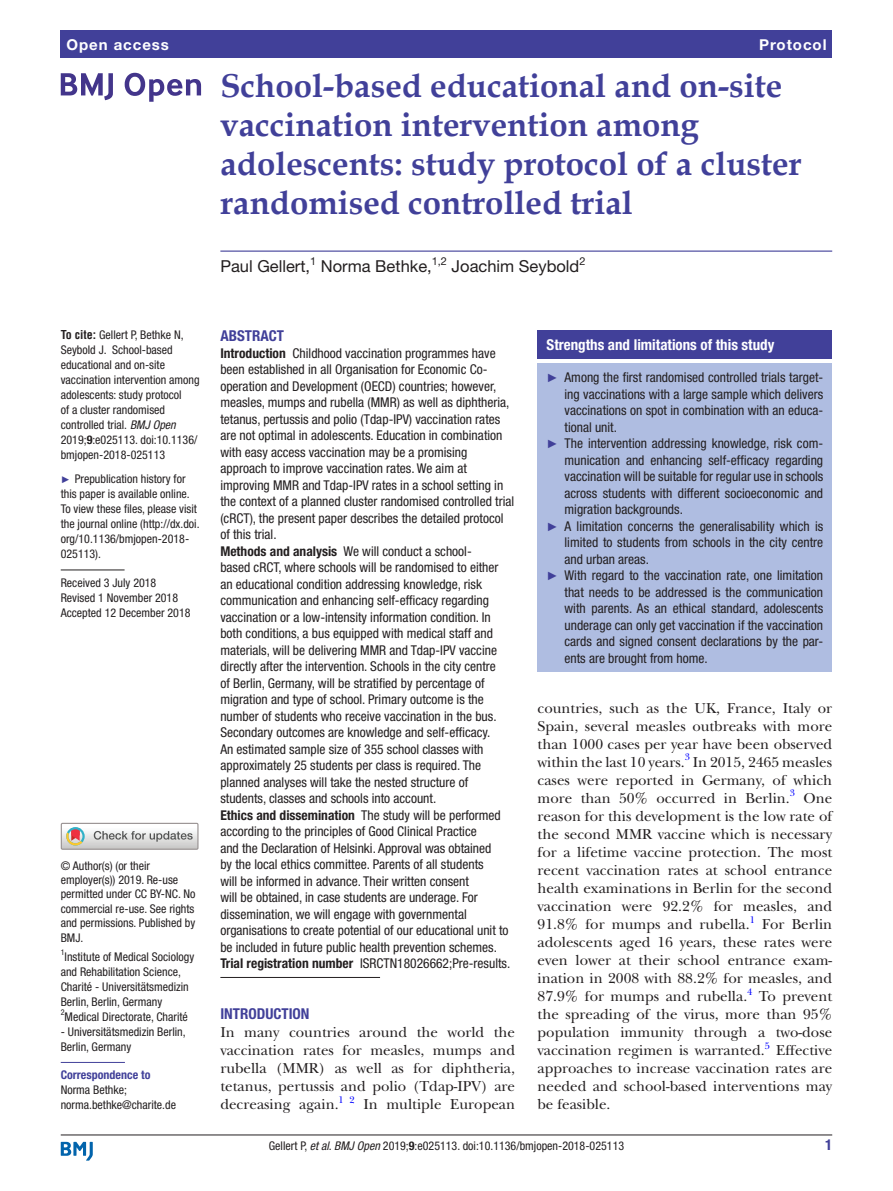
<style>
.page{position:relative;width:893px;height:1191px;background:#fff}
.page>*{position:absolute;margin:0;border:0;box-sizing:border-box;transform-origin:0 0}
.t1{font:700 33px/39px "Book Antiqua";color:#414099}
.t2{font:16.5px "Helvetica Neue LT Std";color:#231f20}
.t3{font:15px/18px "New Baskerville";color:#231f20;text-align:justify}
.t4{font:700 condensed 15px "Helvetica Neue LT Std";color:#fff}
.t5{font:700 condensed 15px "Helvetica Neue LT Std";color:#414099}
.t6{font:700 15px "Helvetica Neue LT Std";letter-spacing:.065em;color:#fff}
.t7{font:condensed 13.5px/16.5px "Helvetica Neue LT Std";color:#231f20}
.t8{font:condensed 12px/15px "Helvetica Neue LT Std";color:#231f20}
.t9{font:700 condensed 12px "Helvetica Neue LT Std";color:#414099}
.t10{font:10.95px "Helvetica Neue LT Std";color:#231f20}
.t11{font:9.9px "New Baskerville";color:#00f}
.t12{font:condensed 7.95px "Helvetica Neue LT Std";color:#231f20}
.s1{font-family:"Helvetica LT Std";font-weight:700}
.s2{font-style:italic}
.s3{font-weight:700}
.s4{font-family:"Arial";font-stretch:normal;font-size:9.75px;color:#414099}
.s5{font-family:"Arial";font-stretch:normal;font-size:12px;color:#414099}
</style>
<div class="page">
<hr style="left:61px;top:1134px;width:771px;height:1px;background:#231f20">
<svg style="left:61px;top:1141px;width:32px;height:19px"></svg>
<div style="left:61px;top:31px;width:771px;height:27px;background:#414099"></div>
<hr style="left:220px;top:250px;width:612px;height:2px;background:#414099">
<hr style="left:61px;top:569px;width:64px;height:1px;background:#231f20">
<hr style="left:61px;top:1062px;width:64px;height:1px;background:#414099">
<svg style="left:61px;top:73px;width:52px;height:27px"></svg>
<svg style="left:125px;top:73px;width:76px;height:29px"></svg>
<div style="left:61px;top:822px;width:138px;height:27px;border:1px solid #969090"></div>
<svg style="left:61px;top:823px;width:137px;height:26px"></svg>
<hr style="left:220px;top:977px;width:160px;height:1px;background:#231f20">
<div style="left:538px;top:331px;width:294px;height:28px;background:#414099"></div>
<div style="left:538px;top:363px;width:294px;height:308px;background:#afbde1"></div>
<p class="t6" style="left:66px;top:35px;width:104px">Open access</p>
<p class="t6" style="left:759px;top:35px;width:69px">Protocol</p>
<h1 class="t1" style="left:220px;top:66px;width:583px">School-based educational and on-site vaccination intervention among adolescents: study protocol of a cluster randomised controlled trial</h1>
<p class="t2" style="left:220px;top:257px;width:91px">Paul Gellert,</p>
<p class="t10" style="left:310px;top:254px;width:8px">1</p>
<p class="t2" style="left:321px;top:257px;width:112px">Norma Bethke,</p>
<p class="t10" style="left:432px;top:254px;width:17px">1,2</p>
<p class="t2" style="left:452px;top:257px;width:129px">Joachim Seybold</p>
<p class="t10" style="left:579px;top:254px;width:8px">2</p>
<p class="t8" style="left:61px;top:327px;width:140px"><span class="s1">To cite:</span> Gellert P, Bethke N,<br>Seybold J. School-based educational and on-site vaccination intervention among adolescents: study protocol<br>of a cluster randomised controlled trial. <span class="s2">BMJ Open<br></span>2019;<span class="s3">9</span>:e025113. doi:10.1136/ bmjopen-2018-025113</p>
<p class="t8" style="left:61px;top:471px;width:140px"><span class="s4">►</span> Prepublication history for this paper is available online.<br>To view these files, please visit the journal online (http://dx.doi. org/10.1136/bmjopen-2018-<br>025113).</p>
<p class="t8" style="left:61px;top:575px;width:131px">Received 3 July 2018<br>Revised 1 November 2018<br>Accepted 12 December 2018</p>
<p class="t8" style="left:61px;top:858px;width:136px;line-height:14.4px">© Author(s) (or their employer(s)) 2019. Re-use permitted under CC BY-NC. No commercial re-use. See rights and permissions. Published by<br>BMJ.</p>
<p class="t12" style="left:61px;top:948px;width:5px">1</p>
<p class="t8" style="left:61px;top:949px;width:135px;text-indent:4px">Institute of Medical Sociology and Rehabilitation Science,<br>Charité - Universitätsmedizin<br>Berlin, Berlin, Germany<br><sup>2</sup>Medical Directorate, Charité</p>
<p class="t8" style="left:61px;top:1024px;width:126px">- Universitätsmedizin Berlin,<br>Berlin, Germany</p>
<p class="t9" style="left:61px;top:1067px;width:91px">Correspondence to</p>
<p class="t8" style="left:61px;top:1082px;width:117px">Norma Bethke; norma.bethke@charite.de</p>
<p class="t5" style="left:220px;top:327px;width:65px">Abstract</p>
<p class="t7" style="left:220px;top:345px;width:295px"><span class="s3">Introduction</span> Childhood vaccination programmes have been established in all Organisation for Economic Co&shy;operation and Development (OECD) countries; however, measles, mumps and rubella (MMR) as well as diphtheria, tetanus, pertussis and polio (Tdap-IPV) vaccination rates are not optimal in adolescents. Education in combination with easy access vaccination may be a promising approach to improve vaccination rates. We aim at improving MMR and Tdap-IPV rates in a school setting in the context of a planned cluster randomised controlled trial (cRCT), the present paper describes the detailed protocol of this trial.<br><span class="s3">Methods and analysis</span> We will conduct a school-<br>based cRCT, where schools will be randomised to either<br>an educational condition addressing knowledge, risk communication and enhancing self-efficacy regarding vaccination or a low-intensity information condition. In both conditions, a bus equipped with medical staff and materials, will be delivering MMR and Tdap-IPV vaccine directly after the intervention. Schools in the city centre<br>of Berlin, Germany, will be stratified by percentage of migration and type of school. Primary outcome is the number of students who receive vaccination in the bus.<br>Secondary outcomes are knowledge and self-efficacy.<br>An estimated sample size of 355 school classes with approximately 25 students per class is required. The planned analyses will take the nested structure of students, classes and schools into account.<br><span class="s3">Ethics and dissemination</span> The study will be performed according to the principles of Good Clinical Practice<br>and the Declaration of Helsinki. Approval was obtained<br>by the local ethics committee. Parents of all students<br>will be informed in advance. Their written consent<br>will be obtained, in case students are underage. For dissemination, we will engage with governmental organisations to create potential of our educational unit to be included in future public health prevention schemes.<br><span class="s3">Trial registration number</span> ISRCTN18026662;Pre-results.</p>
<p class="t5" style="left:220px;top:1005px;width:91px">Introduction</p>
<p class="t3" style="left:220px;top:1023px;width:296px">In many countries around the world the vaccination rates for measles, mumps and rubella (MMR) as well as for diphtheria, tetanus, pertussis and polio (Tdap-IPV) are decreasing again.<sup>1</sup> <sup>2</sup></p>
<p class="t3" style="left:363px;top:1095px;width:153px">In multiple European</p>
<p class="t4" style="left:547px;top:336px;width:229px">Strengths and limitations of this study</p>
<p class="t7" style="left:547px;top:369px;width:278px"><span class="s5">►</span> Among the first randomised controlled trials target-</p>
<p class="t7" style="left:565px;top:385px;width:260px">ing vaccinations with a large sample which delivers</p>
<p class="t7" style="left:565px;top:402px;width:260px">vaccinations on spot in combination with an educa-</p>
<p class="t7" style="left:565px;top:418px;width:54px">tional unit.</p>
<p class="t7" style="left:547px;top:435px;width:278px"><span class="s5">►</span> The intervention addressing knowledge, risk com-</p>
<p class="t7" style="left:565px;top:451px;width:260px">munication and enhancing self-efficacy regarding</p>
<p class="t7" style="left:565px;top:468px;width:260px">vaccination will be suitable for regular use in schools</p>
<p class="t7" style="left:565px;top:484px;width:260px">across students with different socioeconomic and</p>
<p class="t7" style="left:565px;top:501px;width:120px">migration backgrounds.</p>
<p class="t7" style="left:547px;top:517px;width:278px"><span class="s5">►</span> A limitation concerns the generalisability which is</p>
<p class="t7" style="left:565px;top:534px;width:260px">limited to students from schools in the city centre</p>
<p class="t7" style="left:565px;top:550px;width:86px">and urban areas.</p>
<p class="t7" style="left:547px;top:567px;width:278px"><span class="s5">►</span> With regard to the vaccination rate, one limitation</p>
<p class="t7" style="left:565px;top:583px;width:260px">that needs to be addressed is the communication</p>
<p class="t7" style="left:565px;top:600px;width:260px">with parents. As an ethical standard, adolescents</p>
<p class="t7" style="left:565px;top:616px;width:260px">underage can only get vaccination if the vaccination</p>
<p class="t7" style="left:565px;top:633px;width:260px">cards and signed consent declarations by the par-</p>
<p class="t7" style="left:565px;top:649px;width:145px">ents are brought from home.</p>
<p class="t3" style="left:538px;top:699px;width:296px">countries, such as the UK, France, Italy or Spain, several measles outbreaks with more than 1000 cases per year have been observed within the last 10 years.<sup>3</sup> In 2015, 2465 measles cases were reported in Germany, of which more than 50% occurred in Berlin.</p>
<p class="t11" style="left:790px;top:787px;width:7px">3</p>
<p class="t3" style="left:538px;top:789px;width:296px;text-indent:266px">One reason for this development is the low rate of the second MMR vaccine which is necessary for a lifetime vaccine protection. The most recent vaccination rates at school entrance health examinations in Berlin for the second vaccination were 92.2% for measles, and 91.8% for mumps and rubella.</p>
<p class="t11" style="left:750px;top:913px;width:7px">1</p>
<p class="t3" style="left:538px;top:915px;width:296px;text-indent:224px">For Berlin adolescents aged 16 years, these rates were even lower at their school entrance exam&shy;ination in 2008 with 88.2% for measles, and 87.9% for mumps and rubella.</p>
<p class="t11" style="left:747px;top:985px;width:7px">4</p>
<p class="t3" style="left:538px;top:987px;width:296px;text-indent:221px">To prevent the spreading of the virus, more than 95% population immunity through a two-dose vaccination regimen is warranted.</p>
<p class="t11" style="left:765px;top:1039px;width:7px">5</p>
<p class="t3" style="left:538px;top:1041px;width:296px;text-indent:239px">Effective approaches to increase vaccination rates are needed and school-based interventions may be feasible.</p>
<p class="t8" style="left:269px;top:1137px;width:357px">Gellert P, <span class="s2">et al</span>. <span class="s2">BMJ Open</span> 2019;<span class="s3">9</span>:e025113. doi:10.1136/bmjopen-2018-025113</p>
<p class="t5" style="left:825px;top:1135px;width:9px">1</p>
</div>
